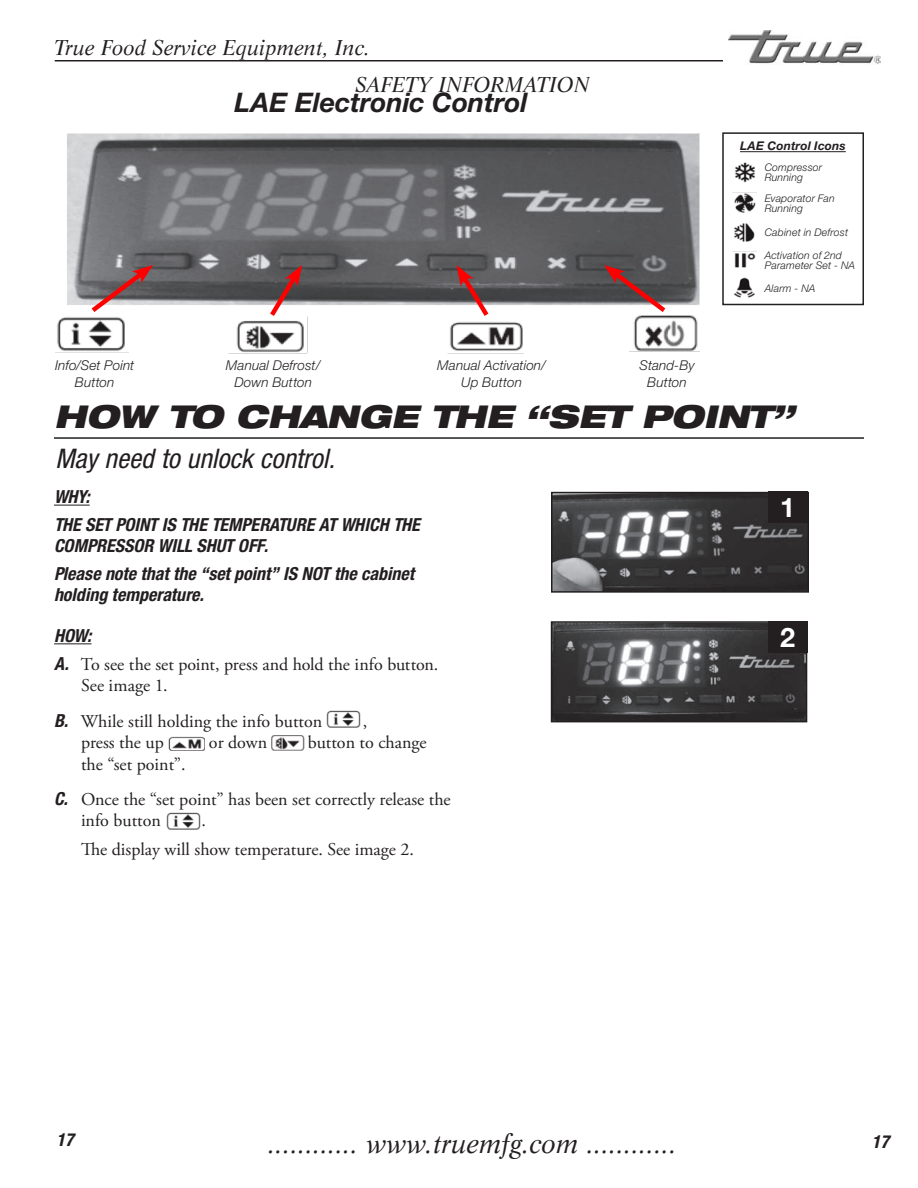
<style>
.page{position:relative;width:918px;height:1188px;background:#fff}
.page>*{position:absolute;margin:0;border:0;box-sizing:border-box;transform-origin:0 0}
.t1{font:italic 900 expanded 31.5px "Helvetica Neue LT Std";letter-spacing:-.01em;color:#231f20}
.t2{font:italic 27px "Life LT Std";color:#231f20}
.t3{font:italic condensed 27px "Helvetica Neue LT Std";color:#231f20}
.t4{font:italic 700 27px "Helvetica Neue LT Std";letter-spacing:-.005em;color:#231f20}
.t5{font:700 27px "Helvetica Neue LT Std";color:#fff}
.t6{font:italic 21px "Life LT Std";color:#231f20}
.t7{font:18px/21.6px "Adobe Garamond Pro";color:#231f20}
.t8{font:italic 700 condensed 18px/21px "Helvetica Neue LT Std";color:#231f20}
.t9{font:italic 300 13.5px/16.2px "Helvetica Neue LT Std";letter-spacing:.01em;color:#231f20;text-align:center}
.t10{font:italic 700 12px "Helvetica Neue LT Std";letter-spacing:.015em;color:#231f20}
.t11{font:italic 300 10.5px/10.5px "Helvetica Neue LT Std";letter-spacing:.015em;color:#231f20}
.s1{font-family:"Helvetica Neue LT Std";font-weight:700;font-style:italic;font-stretch:condensed}
</style>
<div class="page">
<hr style="left:55px;top:60px;width:668px;height:2px;background:#231f20">
<img style="left:729px;top:31px;width:152px;height:33px">
<img style="left:67px;top:133px;width:633px;height:172px">
<img style="left:229px;top:316px;width:79px;height:38px">
<img style="left:450px;top:321px;width:73px;height:30px">
<img style="left:56px;top:317px;width:72px;height:36px">
<img style="left:629px;top:316px;width:70px;height:36px">
<svg style="left:87px;top:265px;width:66px;height:47px;background:#9b7c7f"></svg>
<svg style="left:266px;top:265px;width:36px;height:56px"></svg>
<svg style="left:457px;top:265px;width:36px;height:51px"></svg>
<svg style="left:604px;top:265px;width:66px;height:52px"></svg>
<img style="left:554px;top:624px;width:250px;height:95px">
<div style="left:551px;top:621px;width:256px;height:101px;border:2px solid #231f20"></div>
<img style="left:554px;top:495px;width:252px;height:95px">
<div style="left:551px;top:492px;width:258px;height:101px;border:2px solid #231f20"></div>
<div style="left:768px;top:492px;width:39px;height:31px;background:#231f20"></div>
<div style="left:768px;top:621px;width:39px;height:32px;background:#231f20"></div>
<div style="left:722px;top:132px;width:142px;height:173px;border:2px solid #231f20"></div>
<img style="left:735px;top:162px;width:20px;height:21px">
<img style="left:734px;top:253px;width:22px;height:15px">
<img style="left:734px;top:278px;width:21px;height:20px">
<img style="left:734px;top:223px;width:21px;height:19px">
<img style="left:734px;top:193px;width:22px;height:20px">
<hr style="left:740px;top:151px;width:106px;height:1px;background:#231f20">
<hr style="left:54px;top:505px;width:36px;height:1px;background:#231f20">
<hr style="left:54px;top:643px;width:38px;height:1px;background:#231f20">
<img style="left:271px;top:735px;width:33px;height:16px">
<img style="left:169px;top:737px;width:36px;height:14px">
<img style="left:167px;top:812px;width:33px;height:18px">
<img style="left:327px;top:710px;width:34px;height:18px">
<hr style="left:54px;top:437px;width:810px;height:2px;background:#231f20">
<p class="t6" style="left:54px;top:35px;width:317px">True Food Service Equipment, Inc.</p>
<p class="t6" style="left:355px;top:72px;width:236px">SAFETY INFORMATION</p>
<p class="t4" style="left:234px;top:86px;width:295px">LAE Electronic Control</p>
<p class="t9" style="left:55px;top:357px;width:81px">Info/Set Point<br>Button</p>
<p class="t9" style="left:226px;top:357px;width:96px">Manual Defrost/<br>Down Button</p>
<p class="t9" style="left:437px;top:357px;width:110px">Manual Activation/<br>Up Button</p>
<p class="t9" style="left:639px;top:357px;width:57px">Stand-By</p>
<p class="t9" style="left:647px;top:374px;width:41px">Button</p>
<p class="t10" style="left:740px;top:139px;width:107px">LAE Control Icons</p>
<p class="t11" style="left:765px;top:162px;width:59px">Compressor<br>Running</p>
<p class="t11" style="left:765px;top:193px;width:72px">Evaporator Fan<br>Running</p>
<p class="t11" style="left:765px;top:227px;width:85px">Cabinet in Defrost</p>
<p class="t11" style="left:765px;top:250px;width:92px">Activation of 2nd<br>Parameter Set - NA</p>
<p class="t11" style="left:765px;top:283px;width:52px">Alarm - NA</p>
<p class="t1" style="left:54px;top:396px;width:742px">HOW TO CHANGE THE “SET POINT”</p>
<p class="t3" style="left:56px;top:443px;width:281px">May need to unlock control.</p>
<p class="t8" style="left:54px;top:487px;width:37px">WHY:</p>
<p class="t8" style="left:54px;top:514px;width:367px">THE SET POINT IS THE TEMPERATURE AT WHICH THE<br>COMPRESSOR WILL SHUT OFF.</p>
<p class="t8" style="left:54px;top:563px;width:362px">Please note that the “set point” IS NOT the cabinet holding temperature.</p>
<p class="t8" style="left:54px;top:625px;width:39px">HOW:</p>
<p class="t7" style="left:81px;top:654px;width:359px;text-indent:-27px"><span class="s1">A.</span> To see the set point, press and hold the info button.<br>See image 1.</p>
<p class="t7" style="left:54px;top:711px;width:270px"><span class="s1">B.</span> While still holding the info button</p>
<p class="t7" style="left:363px;top:711px;width:6px">,</p>
<p class="t7" style="left:81px;top:732px;width:84px">press the up</p>
<p class="t7" style="left:209px;top:732px;width:60px">or down</p>
<p class="t7" style="left:308px;top:732px;width:121px">button to change</p>
<p class="t7" style="left:81px;top:754px;width:106px">the “set point”.</p>
<p class="t7" style="left:81px;top:789px;width:371px;text-indent:-27px"><span class="s1">C.</span> Once the “set point” has been set correctly release the info button</p>
<p class="t7" style="left:202px;top:811px;width:6px">.</p>
<p class="t7" style="left:81px;top:839px;width:335px">The display will show temperature. See image 2.</p>
<p class="t5" style="left:780px;top:491px;width:17px">1</p>
<p class="t5" style="left:780px;top:620px;width:17px">2</p>
<h2 class="t2" style="left:268px;top:1127px;width:410px">............ www.truemfg.com ............</h2>
<p class="t8" style="left:57px;top:1130px;width:19px">17</p>
<p class="t8" style="left:872px;top:1132px;width:19px">17</p>
</div>
